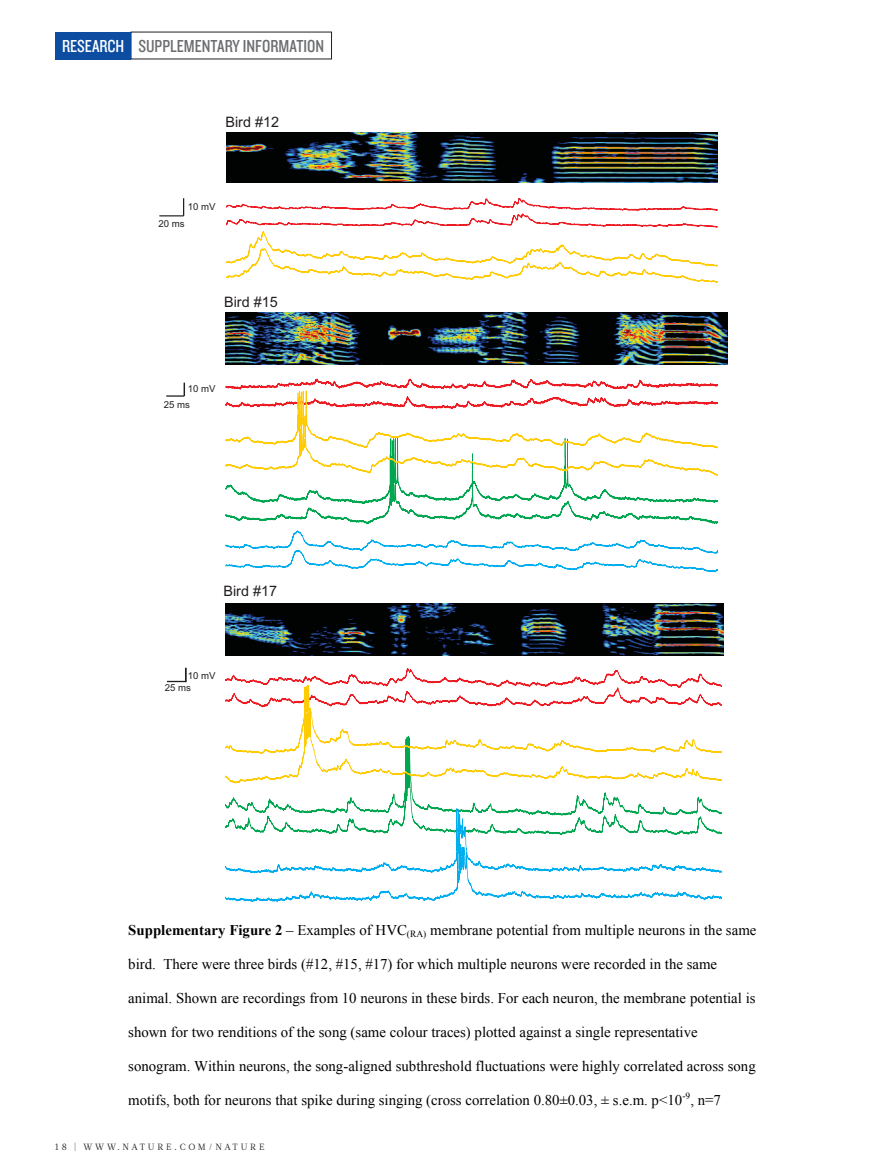
<style>
.page{position:relative;width:893px;height:1174px;background:#fff}
.page>*{position:absolute;margin:0;border:0;box-sizing:border-box;transform-origin:0 0}
.t1{font:18px "Knockout 29 Junior Ltweight";color:#6c6d70}
.t2{font:18px "Knockout 29 Junior Ltweight";color:#fff}
.t3{font:14.85px "Times New Roman";color:#000}
.t4{font:14.4px "Arial";color:#231f20}
.t5{font:9.6px/16.4px "Arial";color:#231f20}
.t6{font:9.45px "Times New Roman";color:#000}
.t7{font:9px "Glosa Math";color:#231f20}
.s1{font-weight:700}
</style>
<div class="page">
<div style="left:55px;top:32px;width:76px;height:27px;background:#0d4da1"></div>
<svg style="left:226px;top:198px;width:492px;height:61px"></svg>
<img style="left:226px;top:132px;width:491px;height:51px">
<svg style="left:225px;top:259px;width:493px;height:265px"></svg>
<svg style="left:225px;top:530px;width:493px;height:43px"></svg>
<img style="left:225px;top:603px;width:497px;height:39px">
<svg style="left:225px;top:642px;width:497px;height:260px"></svg>
<svg style="left:159px;top:198px;width:25px;height:18px"></svg>
<svg style="left:166px;top:382px;width:19px;height:14px"></svg>
<svg style="left:167px;top:667px;width:20px;height:15px"></svg>
<p class="t2" style="left:62px;top:34px;width:64px">RESEARCH</p>
<p class="t1" style="left:138px;top:34px;width:187px">SUPPLEMENTARY INFORMATION</p>
<p class="t4" style="left:225px;top:117px;width:55px">Bird #12</p>
<p class="t5" style="left:188px;top:200px;width:29px">10 mV</p>
<p class="t5" style="left:159px;top:217px;width:28px">20 ms</p>
<p class="t4" style="left:224px;top:297px;width:55px">Bird #15</p>
<p class="t5" style="left:164px;top:381px;width:53px;text-indent:24px">10 mV<br>25 ms</p>
<p class="t4" style="left:223px;top:586px;width:55px">Bird #17</p>
<p class="t5" style="left:165px;top:669px;width:52px;line-height:12.8px;text-indent:23px">10 mV<br>25 ms</p>
<p class="t3" style="left:128px;top:919px;width:630px"><span class="s1">Supplementary Figure 2</span> – Examples of HVC<sub>(RA)</sub> membrane potential from multiple neurons in the same</p>
<p class="t3" style="left:128px;top:953px;width:590px">bird. There were three birds (#12, #15, #17) for which multiple neurons were recorded in the same</p>
<p class="t3" style="left:128px;top:988px;width:629px">animal. Shown are recordings from 10 neurons in these birds. For each neuron, the membrane potential is</p>
<p class="t3" style="left:128px;top:1022px;width:571px">shown for two renditions of the song (same colour traces) plotted against a single representative</p>
<p class="t3" style="left:128px;top:1056px;width:629px">sonogram. Within neurons, the song-aligned subthreshold fluctuations were highly correlated across song</p>
<p class="t3" style="left:128px;top:1090px;width:555px">motifs, both for neurons that spike during singing (cross correlation 0.80±0.03, ± s.e.m. p&lt;10</p>
<p class="t6" style="left:682px;top:1089px;width:9px">-9</p>
<p class="t3" style="left:690px;top:1090px;width:32px">, n=7</p>
<p class="t7" style="left:55px;top:1141px;width:41px">1 8 | WWW</p>
<p class="t7" style="left:117px;top:1141px;width:15px">. NATURE</p>
<p class="t7" style="left:174px;top:1141px;width:15px">. COM</p>
<p class="t7" style="left:208px;top:1141px;width:17px">/ NATURE</p>
</div>
